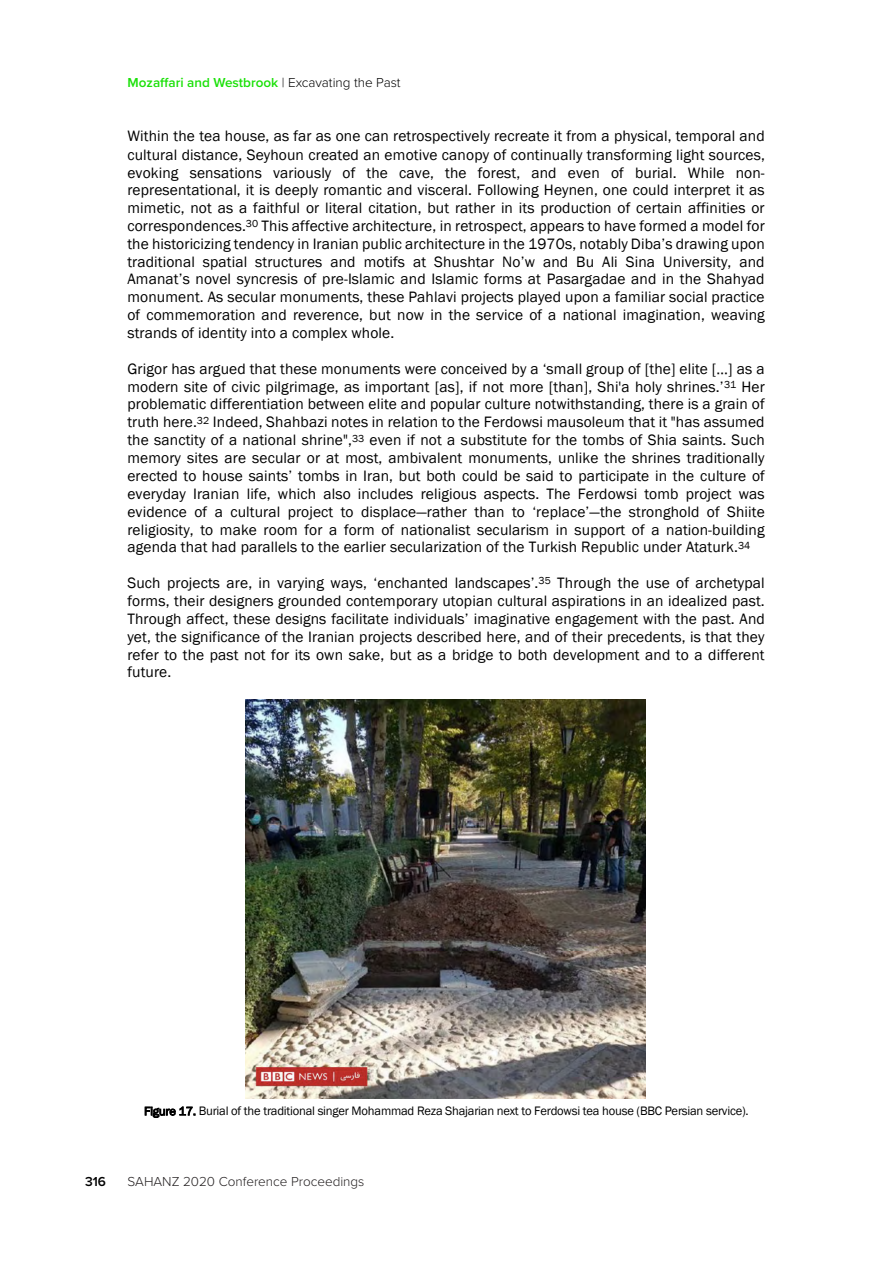
<style>
.page{position:relative;width:893px;height:1263px;background:#fff}
.page>*{position:absolute;margin:0;border:0;box-sizing:border-box;transform-origin:0 0}
.t1{font:15.45px/17.9px "Franklin Gothic";letter-spacing:.01em;color:#000;text-align:justify}
.t2{font:600 13.5px "Proxima Nova";color:#1be109}
.t3{font:300 13.5px "Proxima Nova";color:#231f20}
.t4{font:600 13.5px "Proxima Nova";color:#000}
.t5{font:12.6px "Franklin Gothic";letter-spacing:-.02em;color:#000}
.s1{font-weight:300;color:#000}
.s2{font-size:12.3px}
</style>
<div class="page">
<img style="left:246px;top:699px;width:400px;height:400px">
<p class="t2" style="left:128px;top:73px;width:275px">Mozaffari and Westbrook <span class="s1">| Excavating the Past</span></p>
<p class="t1" style="left:127px;top:128px;width:639px">Within the tea house, as far as one can retrospectively recreate it from a physical, temporal and cultural distance, Seyhoun created an emotive canopy of continually transforming light sources, evoking sensations variously of the cave, the forest, and even of burial. While non&shy;representational, it is deeply romantic and visceral. Following Heynen, one could interpret it as mimetic, not as a faithful or literal citation, but rather in its production of certain affinities or correspondences.<sup>30</sup> This affective architecture, in retrospect, appears to have formed a model for the historicizing tendency in Iranian public architecture in the 1970s, notably Diba’s drawing upon traditional spatial structures and motifs at Shushtar No’w and Bu Ali Sina University, and Amanat’s novel syncresis of pre-Islamic and Islamic forms at Pasargadae and in the Shahyad monument. As secular monuments, these Pahlavi projects played upon a familiar social practice of commemoration and reverence, but now in the service of a national imagination, weaving strands of identity into a complex whole.</p>
<p class="t1" style="left:127px;top:360px;width:639px">Grigor has argued that these monuments were conceived by a ‘small group of [the] elite […] as a modern site of civic pilgrimage, as important [as], if not more [than], Shi'a holy shrines.’<sup>31</sup> Her problematic differentiation between elite and popular culture notwithstanding, there is a grain of truth here.<sup>32</sup> Indeed, Shahbazi notes in relation to the Ferdowsi mausoleum that it "has assumed the sanctity of a national shrine",<sup>33</sup> even if not a substitute for the tombs of Shia saints. Such memory sites are secular or at most, ambivalent monuments, unlike the shrines traditionally erected to house saints’ tombs in Iran, but both could be said to participate in the culture of everyday Iranian life, which also includes religious aspects. The Ferdowsi tomb project was evidence of a cultural project to displace—rather than to ‘replace’—the stronghold of Shiite religiosity, to make room for a form of nationalist secularism in support of a nation-building agenda that had parallels to the earlier secularization of the Turkish Republic under Ataturk.<sup>34</sup></p>
<p class="t1" style="left:127px;top:574px;width:639px">Such projects are, in varying ways, ‘enchanted landscapes’.<sup>35</sup> Through the use of archetypal forms, their designers grounded contemporary utopian cultural aspirations in an idealized past.<br>Through affect, these designs facilitate individuals’ imaginative engagement with the past. And yet, the significance of the Iranian projects described here, and of their precedents, is that they refer to the past not for its own sake, but as a bridge to both development and to a different future.</p>
<p class="t5" style="left:144px;top:1103px;width:606px"><span class="s2">Figure 17.</span> Burial of the traditional singer Mohammad Reza Shajarian next to Ferdowsi tea house (BBC Persian service).</p>
<p class="t4" style="left:85px;top:1172px;width:22px">316</p>
<p class="t3" style="left:128px;top:1172px;width:238px">SAHANZ 2020 Conference Proceedings</p>
</div>
